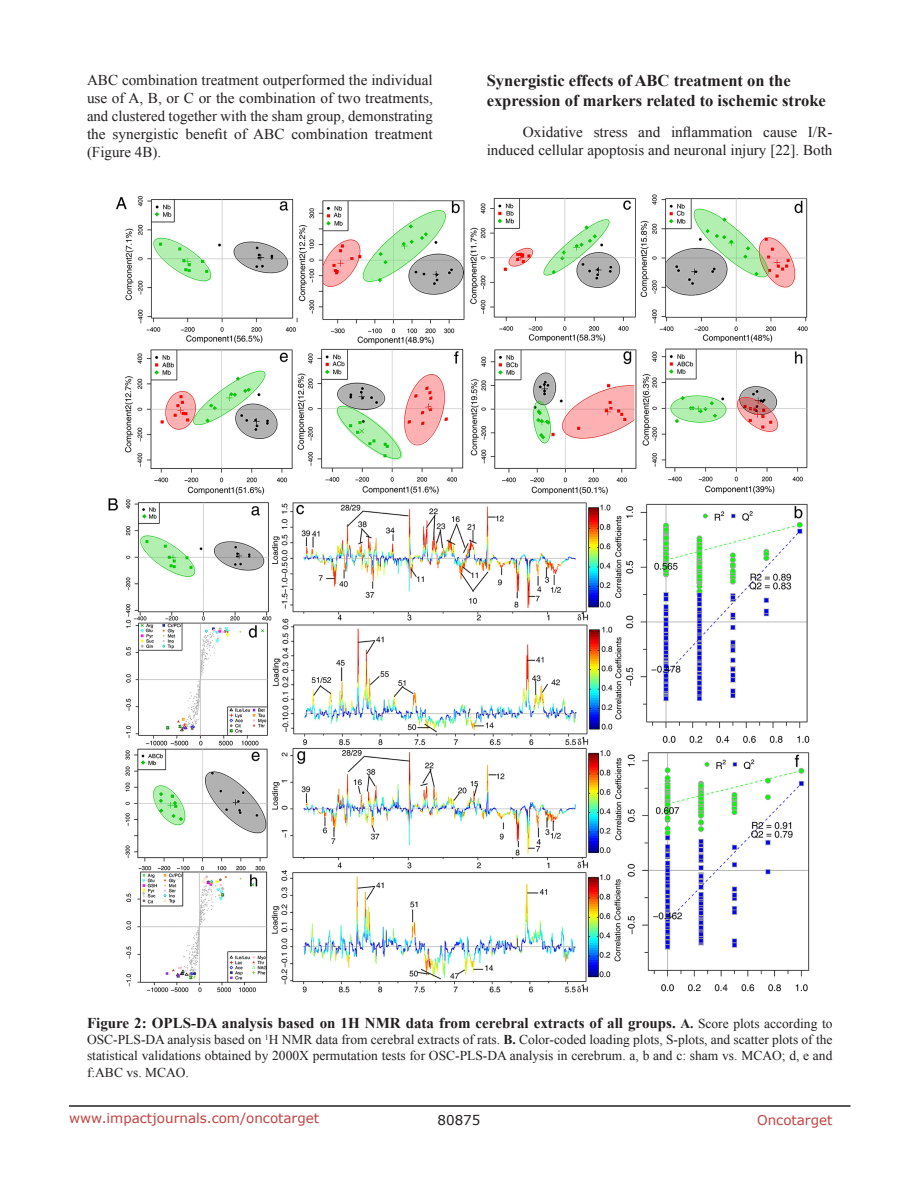
<style>
.page{position:relative;width:918px;height:1188px;background:#fff}
.page>*{position:absolute;margin:0;border:0;box-sizing:border-box;transform-origin:0 0}
.SubHeading{font:700 16.5px/19.8px "Times New Roman";color:#231f20}
.BodyText{font:15px/18px "Times New Roman";color:#231f20;text-align:justify}
.figuretext{font:700 15px "Times New Roman";color:#231f20}
.figuretext-2{font:13.5px/16.2px "Times New Roman";color:#231f20;text-align:justify}
.t1{font:13.5px "Verdana";color:#c24141}
.t2{font:13.5px "Verdana";color:#231f20}
.s1{font-size:13.5px}
.s2{font-weight:400;font-size:13.5px}
.s3{font-weight:700}
</style>
<div class="page">
<hr style="left:69px;top:1105px;width:781px;height:2px;background:#231f20">
<img style="left:108px;top:194px;width:702px;height:799px">
<p class="BodyText" style="left:87px;top:71px;width:347px">ABC combination treatment outperformed the individual use of A, B, or C or the combination of two treatments, and clustered together with the sham group, demonstrating the synergistic benefit of ABC combination treatment (Figure 4B).</p>
<p class="SubHeading" style="left:487px;top:70px;width:341px">Synergistic effects of ABC treatment on the expression of markers related to ischemic stroke</p>
<p class="BodyText" style="left:487px;top:123px;width:347px;text-align:right">Oxidative stress and inflammation cause I/R&shy;induced cellular apoptosis and neuronal injury [22]. Both</p>
<p class="figuretext" style="left:87px;top:1013px;width:747px">Figure 2: OPLS-DA analysis based on 1H NMR data from cerebral extracts of all groups. <span class="s1">A.</span> <span class="s2">Score plots according to</span></p>
<p class="figuretext-2" style="left:87px;top:1031px;width:747px">OSC-PLS-DA analysis based on <sup>1</sup>H NMR data from cerebral extracts of rats. <span class="s3">B.</span> Color-coded loading plots, S-plots, and scatter plots of the statistical validations obtained by 2000X permutation tests for OSC-PLS-DA analysis in cerebrum. a, b and c: sham vs. MCAO; d, e and f:ABC vs. MCAO.</p>
<p class="t1" style="left:69px;top:1109px;width:252px">www.impactjournals.com/oncotarget</p>
<p class="t2" style="left:438px;top:1111px;width:44px">80875</p>
<p class="t1" style="left:757px;top:1111px;width:77px">Oncotarget</p>
</div>
